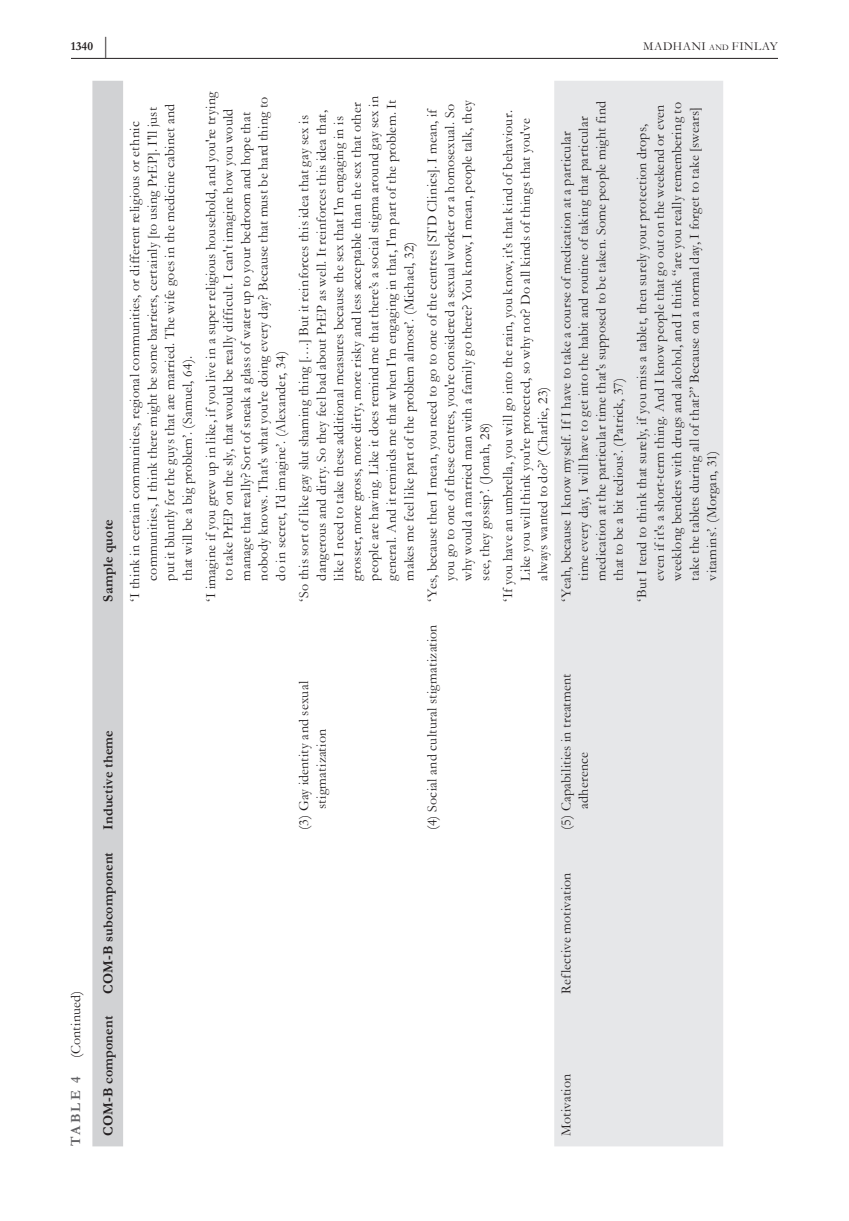
<style>
.page{position:relative;width:849px;height:1221px;background:#fff}
.page>*{position:absolute;margin:0;border:0;box-sizing:border-box;transform-origin:0 0}
.t1{font:14px/17.5px "Garamond";letter-spacing:.015em;color:#231f20}
.t2{font:700 14px "Garamond";letter-spacing:.01em;color:#231f20}
.t3{font:700 14px "Garamond";color:#636366}
.t4{font:12.25px "Garamond";letter-spacing:.045em;color:#231f20}
.t5{font:700 12.25px "Garamond";color:#231f20}
.s1{font-size:23.62px}
.s2{font-size:8.58px}
</style>
<div class="page">
<hr style="left:71px;top:58px;width:706px;height:1px;background:#231f20">
<div style="left:92px;top:81px;width:31px;height:1065px;background:#d1d2d4"></div>
<div style="left:554px;top:81px;width:169px;height:1065px;background:#e6e7e9"></div>
<p class="t5" style="left:71px;top:38px;width:39px">1340 <span class="s1">|</span></p>
<p class="t4" style="left:643px;top:38px;width:74px">MADHANI <span class="s2">and</span></p>
<p class="t4" style="left:731px;top:38px;width:47px">FINLAY</p>
<p class="t1" style="left:67px;top:1058px;width:70px;rotate:-90deg">(Continued)</p>
<p class="t3" style="left:66px;top:1146px;width:72px;rotate:-90deg">TABLE 4</p>
<p class="t2" style="left:98px;top:601px;width:84px;rotate:-90deg">Sample quote</p>
<p class="t2" style="left:98px;top:830px;width:101px;rotate:-90deg">Inductive theme</p>
<p class="t2" style="left:98px;top:993px;width:143px;rotate:-90deg">COM-B subcomponent</p>
<p class="t2" style="left:98px;top:1135px;width:121px;rotate:-90deg">COM-B component</p>
<p class="t1" style="left:126px;top:580px;width:478px;text-indent:-21px;rotate:-90deg">‘I think in certain communities, regional communities, or different religious or ethnic communities, I think there might be some barriers, certainly [to using PrEP]. I'll just put it bluntly for the guys that are married. The wife goes in the medicine cabinet and that will be a big problem’. (Samuel, 64).</p>
<p class="t1" style="left:201px;top:580px;width:491px;text-indent:-21px;rotate:-90deg">‘I imagine if you grew up in like, if you live in a super religious household, and you're trying to take PrEP on the sly, that would be really difficult. I can't imagine how you would manage that really? Sort of sneak a glass of water up to your bedroom and hope that nobody knows. That's what you're doing every day? Because that must be hard thing to do in secret, I'd imagine’. (Alexander, 34)</p>
<p class="t1" style="left:294px;top:580px;width:486px;text-indent:-21px;rotate:-90deg">‘So this sort of like gay slut shaming thing [….] But it reinforces this idea that gay sex is dangerous and dirty. So they feel bad about PrEP as well. It reinforces this idea that, like I need to take these additional measures because the sex that I'm engaging in is grosser, more gross, more dirty, more risky and less acceptable than the sex that other people are having. Like it does remind me that there’s a social stigma around gay sex in general. And it reminds me that when I'm engaging in that, I'm part of the problem. It makes me feel like part of the problem almost’. (Michael, 32)</p>
<p class="t1" style="left:294px;top:809px;width:129px;text-indent:-21px;rotate:-90deg">(3) Gay identity and sexual stigmatization</p>
<p class="t1" style="left:423px;top:580px;width:481px;text-indent:-21px;rotate:-90deg">‘Yes, because then I mean, you need to go to one of the centres [STD Clinics]. I mean, if you go to one of these centres, you're considered a sexual worker or a homosexual. So why would a married man with a family go there? You know, I mean, people talk, they see, they gossip’. (Jonah, 28)</p>
<p class="t1" style="left:498px;top:580px;width:471px;text-indent:-21px;rotate:-90deg">‘If you have an umbrella, you will go into the rain, you know, it's that kind of behaviour.<br>Like you will think you're protected, so why not? Do all kinds of things that you've always wanted to do?’ (Charlie, 23)</p>
<p class="t1" style="left:423px;top:830px;width:207px;rotate:-90deg">(4) Social and cultural stigmatization</p>
<p class="t1" style="left:556px;top:580px;width:481px;text-indent:-21px;rotate:-90deg">‘Yeah, because I know myself. If I have to take a course of medication at a particular<br>time every day, I will have to get into the habit and routine of taking that particular medication at the particular time that's supposed to be taken. Some people might find that to be a bit tedious’. (Patrick, 37)</p>
<p class="t1" style="left:632px;top:580px;width:479px;text-indent:-21px;rotate:-90deg">‘But I tend to think that surely, if you miss a tablet, then surely your protection drops, even if it's a short-term thing. And I know people that go out on the weekend or even weeklong benders with drugs and alcohol, and I think “are you really remembering to take the tablets during all of that?” Because on a normal day, I forget to take [swears] vitamins’. (Morgan, 31)</p>
<p class="t1" style="left:556px;top:809px;width:137px;text-indent:-21px;rotate:-90deg">(5) Capabilities in treatment adherence</p>
<p class="t1" style="left:556px;top:993px;width:123px;rotate:-90deg">Reflective motivation</p>
<p class="t1" style="left:556px;top:1135px;width:63px;rotate:-90deg">Motivation</p>
</div>
